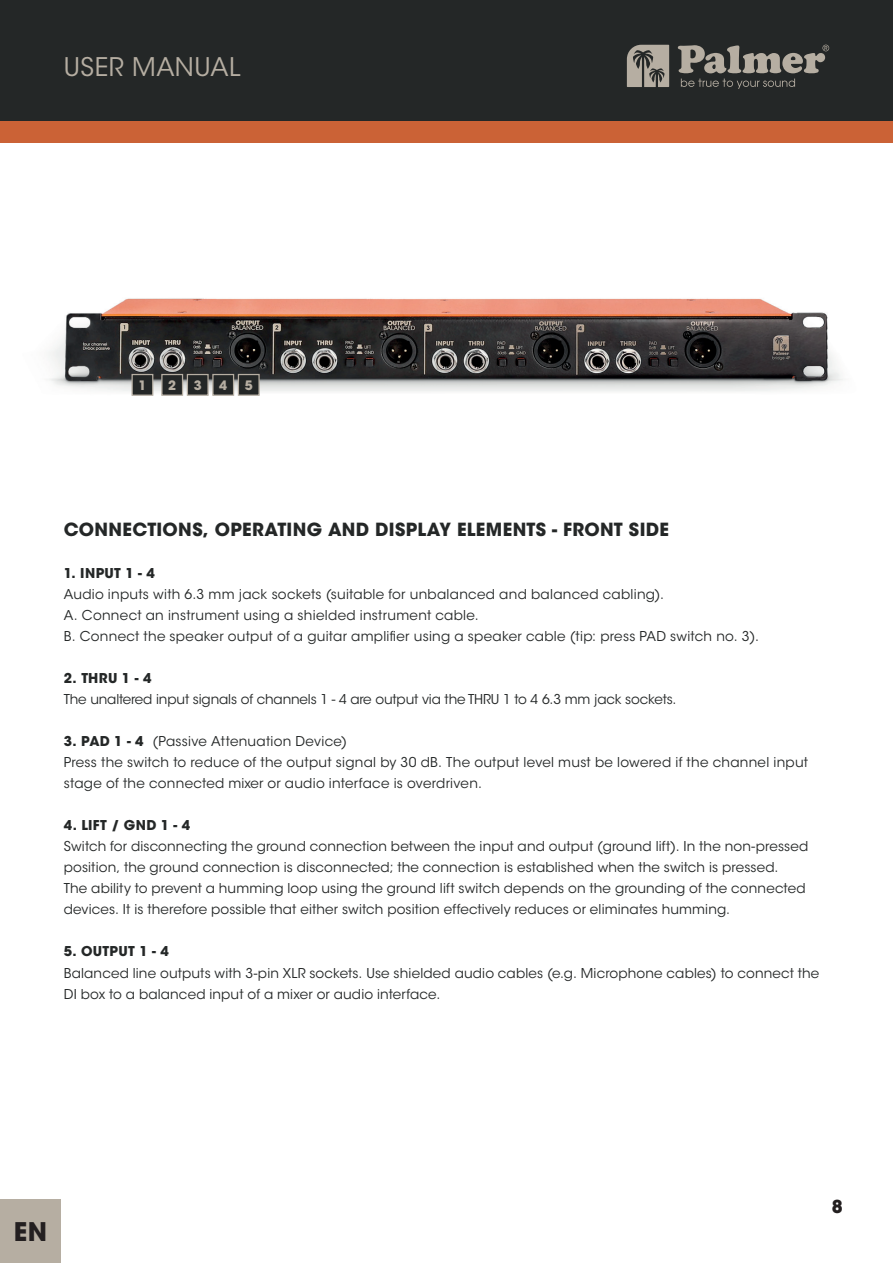
<style>
.page{position:relative;width:893px;height:1263px;background:#fff}
.page>*{position:absolute;margin:0;border:0;box-sizing:border-box;transform-origin:0 0}
.t1{font:25.5px "ITC Avant Garde Std";letter-spacing:.015em;color:#b6aea2}
.t2{font:700 25.5px "ITC Avant Garde Std";color:#231f20}
.t3{font:700 18px "ITC Avant Garde Std";letter-spacing:.015em;color:#242727}
.t4{font:700 17.7px "ITC Avant Garde Std";color:#231f20}
.t5{font:13.5px/21px "ITC Avant Garde Std";letter-spacing:.01em;color:#242727}
.t6{font:13.5px "ITC Avant Garde Std";letter-spacing:-.01em;color:#242727}
.t7{font:700 13.5px "ITC Avant Garde Std";letter-spacing:.025em;color:#242727}
.t8{font:700 12.9px "ITC Avant Garde Std";color:#b6aea2}
.s1{font-weight:700}
</style>
<div class="page">
<div style="left:0;top:0;width:893px;height:123px;background:#242727"></div>
<div style="left:0;top:121px;width:893px;height:21px;background:#cb6236"></div>
<svg style="left:678px;top:45px;width:151px;height:28px"></svg>
<svg style="left:627px;top:45px;width:42px;height:42px"></svg>
<svg style="left:681px;top:79px;width:114px;height:10px"></svg>
<div style="left:0;top:1199px;width:61px;height:64px;background:#b6aea2"></div>
<img style="left:49px;top:298px;width:794px;height:98px">
<div style="left:212px;top:374px;width:22px;height:22px;background:#242727;border:1px solid #b6aea2"></div>
<div style="left:238px;top:374px;width:22px;height:22px;background:#242727;border:1px solid #b6aea2"></div>
<div style="left:187px;top:374px;width:22px;height:22px;background:#242727;border:1px solid #b6aea2"></div>
<div style="left:161px;top:374px;width:22px;height:22px;background:#242727;border:1px solid #b6aea2"></div>
<div style="left:131px;top:374px;width:22px;height:22px;background:#242727;border:1px solid #b6aea2"></div>
<h1 class="t1" style="left:64px;top:52px;width:178px">USER MANUAL</h1>
<p class="t8" style="left:138px;top:376px;width:9px">1</p>
<p class="t8" style="left:168px;top:376px;width:9px">2</p>
<p class="t8" style="left:194px;top:376px;width:9px">3</p>
<p class="t8" style="left:219px;top:376px;width:9px">4</p>
<p class="t8" style="left:245px;top:376px;width:9px">5</p>
<h2 class="t3" style="left:64px;top:518px;width:607px">CONNECTIONS, OPERATING AND DISPLAY ELEMENTS - FRONT SIDE</h2>
<p class="t7" style="left:64px;top:565px;width:93px">1. INPUT 1 - 4</p>
<p class="t5" style="left:64px;top:584px;width:697px">Audio inputs with 6.3 mm jack sockets (suitable for unbalanced and balanced cabling).<br>A. Connect an instrument using a shielded instrument cable.<br>B. Connect the speaker output of a guitar amplifier using a speaker cable (tip: press PAD switch no. 3).</p>
<p class="t7" style="left:64px;top:670px;width:89px">2. THRU 1 - 4</p>
<p class="t6" style="left:64px;top:691px;width:614px">The unaltered input signals of channels 1 - 4 are output via the THRU 1 to 4 6.3 mm jack sockets.</p>
<p class="t5" style="left:64px;top:731px;width:746px"><span class="s1">3. PAD 1 - 4</span> (Passive Attenuation Device)<br>Press the switch to reduce of the output signal by 30 dB. The output level must be lowered if the channel input stage of the connected mixer or audio interface is overdriven.</p>
<p class="t7" style="left:64px;top:817px;width:128px">4. LIFT / GND 1 - 4</p>
<p class="t5" style="left:64px;top:836px;width:746px">Switch for disconnecting the ground connection between the input and output (ground lift). In the non-pressed position, the ground connection is disconnected; the connection is established when the switch is pressed.<br>The ability to prevent a humming loop using the ground lift switch depends on the grounding of the connected devices. It is therefore possible that either switch position effectively reduces or eliminates humming.</p>
<p class="t7" style="left:64px;top:943px;width:106px">5. OUTPUT 1 - 4</p>
<p class="t5" style="left:64px;top:962px;width:757px">Balanced line outputs with 3-pin XLR sockets. Use shielded audio cables (e.g. Microphone cables) to connect the<br>DI box to a balanced input of a mixer or audio interface.</p>
<h1 class="t2" style="left:14px;top:1214px;width:35px">EN</h1>
<h3 class="t4" style="left:832px;top:1195px;width:12px">8</h3>
</div>
